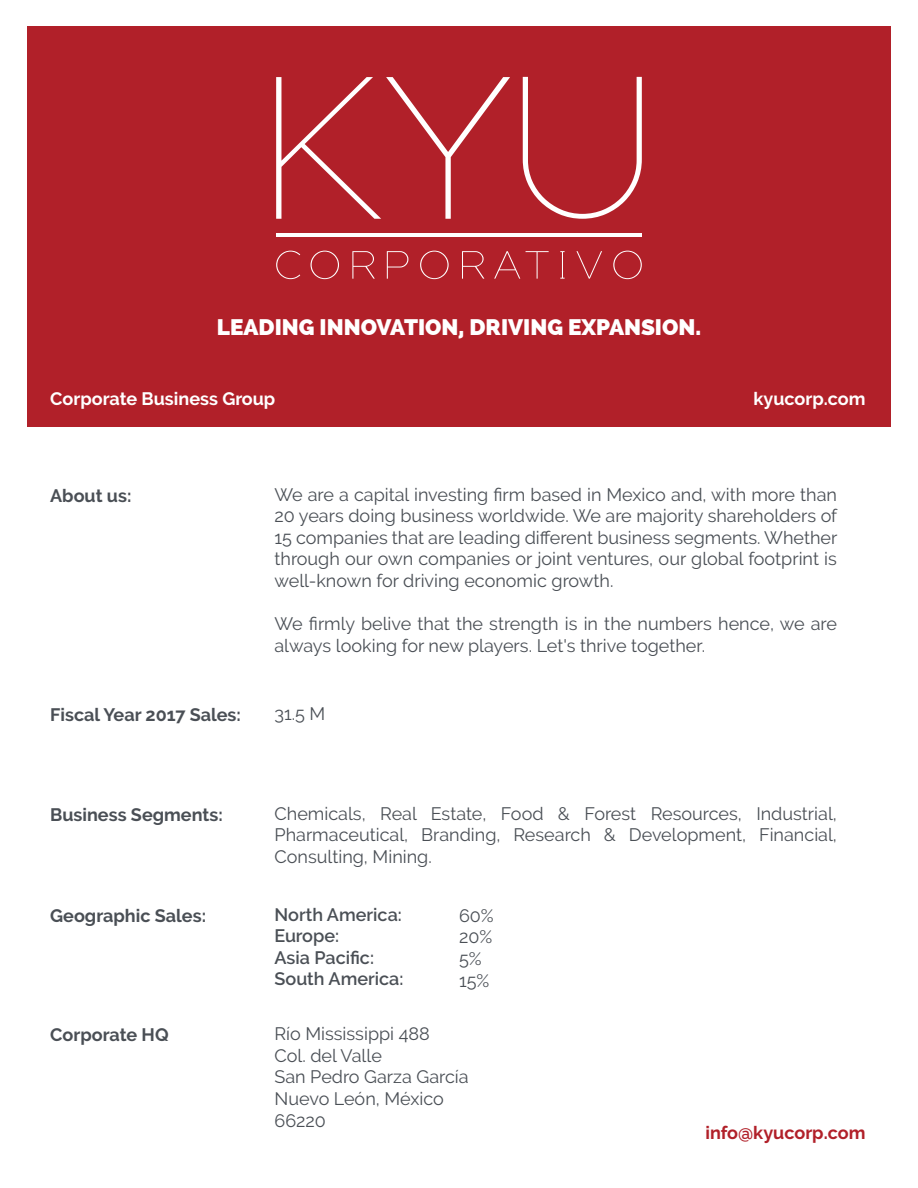
<style>
.page{position:relative;width:918px;height:1188px;background:#fff}
.page>*{position:absolute;margin:0;border:0;box-sizing:border-box;transform-origin:0 0}
.t1{font:800 22.5px "Raleway";color:#fff}
.t2{font:18px/21.6px "Raleway";color:#4a4f55}
.t3{font:700 18px "Raleway";color:#4a4f55}
.t4{font:600 18px/21.6px "Raleway";color:#4a4f55}
.t5{font:700 18px "Raleway";color:#fff}
.t6{font:700 18px "Raleway";color:#b12029}
</style>
<div class="page">
<div style="left:27px;top:27px;width:864px;height:400px;background:#b12029"></div>
<svg style="left:276px;top:77px;width:234px;height:142px"></svg>
<svg style="left:523px;top:77px;width:119px;height:142px"></svg>
<hr style="left:276px;top:233px;width:366px;height:3px;background:#fff">
<svg style="left:276px;top:251px;width:24px;height:28px"></svg>
<svg style="left:311px;top:251px;width:28px;height:28px"></svg>
<svg style="left:352px;top:251px;width:23px;height:28px"></svg>
<svg style="left:387px;top:251px;width:21px;height:28px"></svg>
<svg style="left:420px;top:251px;width:29px;height:28px"></svg>
<svg style="left:462px;top:251px;width:22px;height:28px"></svg>
<svg style="left:494px;top:251px;width:26px;height:28px"></svg>
<svg style="left:526px;top:251px;width:23px;height:28px"></svg>
<svg style="left:560px;top:251px;width:5px;height:28px"></svg>
<svg style="left:576px;top:251px;width:26px;height:28px"></svg>
<svg style="left:613px;top:251px;width:29px;height:28px"></svg>
<p class="t1" style="left:217px;top:314px;width:486px">LEADING INNOVATION, DRIVING EXPANSION.</p>
<p class="t5" style="left:50px;top:389px;width:227px">Corporate Business Group</p>
<p class="t5" style="left:753px;top:389px;width:114px">kyucorp.com</p>
<p class="t3" style="left:50px;top:485px;width:83px">About us:</p>
<p class="t2" style="left:275px;top:483px;width:564px;text-align:justify">We are a capital investing firm based in Mexico and, with more than 20 years doing business worldwide. We are majority shareholders of 15 companies that are leading different business segments. Whether through our own companies or joint ventures, our global footprint is well-known for driving economic growth.</p>
<p class="t2" style="left:275px;top:613px;width:564px">We firmly belive that the strength is in the numbers hence, we are always looking for new players. Let's thrive together.</p>
<p class="t3" style="left:50px;top:704px;width:192px">Fiscal Year 2017 Sales:</p>
<p class="t2" style="left:275px;top:702px;width:52px">31.5 M</p>
<p class="t3" style="left:50px;top:804px;width:174px">Business Segments:</p>
<p class="t2" style="left:275px;top:802px;width:564px;text-align:justify">Chemicals, Real Estate, Food &amp; Forest Resources, Industrial, Pharmaceutical, Branding, Research &amp; Development, Financial, Consulting, Mining.</p>
<p class="t3" style="left:50px;top:905px;width:157px">Geographic Sales:</p>
<p class="t4" style="left:275px;top:904px;width:130px">North America:<br>Europe:<br>Asia Pacific:<br>South America:</p>
<p class="t2" style="left:459px;top:905px;width:36px">60%<br>20%<br>5%<br>15%</p>
<p class="t3" style="left:50px;top:1025px;width:120px">Corporate HQ</p>
<p class="t2" style="left:275px;top:1023px;width:196px">Río Mississippi 488<br>Col. del Valle<br>San Pedro Garza García<br>Nuevo León, México<br>66220</p>
<p class="t6" style="left:706px;top:1122px;width:161px">info@kyucorp.com</p>
</div>
